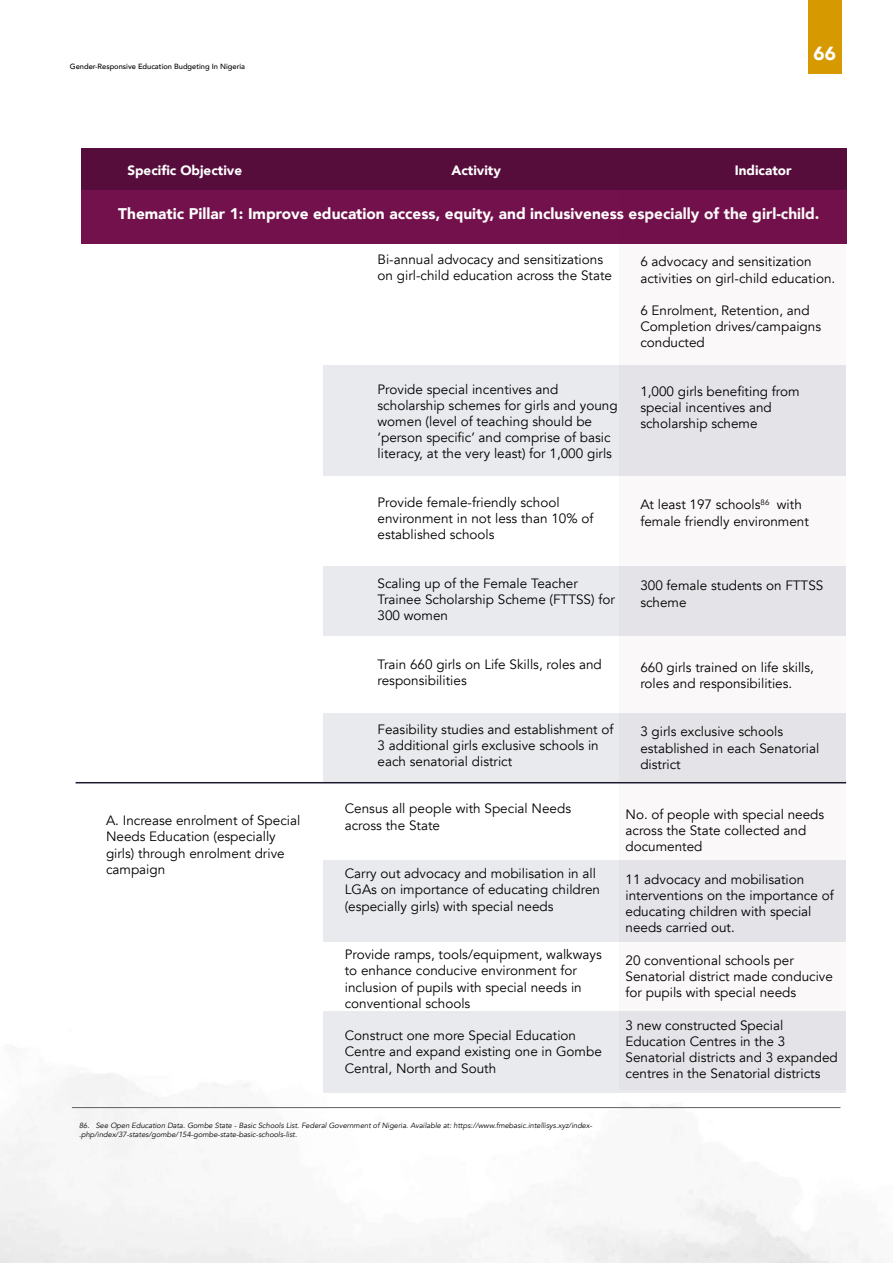
<style>
.page{position:relative;width:893px;height:1263px;background:#fff}
.page>*{position:absolute;margin:0;border:0;box-sizing:border-box;transform-origin:0 0}
.t1{font:900 18.9px "Avenir";color:#fff}
.t2{font:900 15.45px "Avenir";color:#fff}
.t3{font:13.5px/16.2px "Avenir";color:#000}
.t4{font:900 13.5px "Avenir";color:#fff}
.t5{font:italic 7.5px/9px "Avenir";color:#000}
.t6{font:500 7.5px "Avenir";color:#000}
</style>
<div class="page">
<hr style="left:72px;top:1107px;width:768px;height:1px;background:#606060">
<div style="left:808px;top:0;width:33px;height:74px;background:#d69900"></div>
<div style="left:323px;top:365px;width:523px;height:110px;background:#e8eaed"></div>
<div style="left:323px;top:567px;width:523px;height:69px;background:#e8eaed"></div>
<div style="left:323px;top:713px;width:523px;height:70px;background:#e8eaed"></div>
<div style="left:323px;top:860px;width:523px;height:81px;background:#e8eaed"></div>
<div style="left:323px;top:1011px;width:523px;height:82px;background:#e8eaed"></div>
<div style="left:81px;top:148px;width:766px;height:53px;background:#560d3c"></div>
<div style="left:81px;top:190px;width:766px;height:54px;background:#72114b"></div>
<svg style="left:619px;top:475px;width:227px;height:536px"></svg>
<hr style="left:76px;top:782px;width:770px;height:1px;background:#1f1930">
<p class="t6" style="left:70px;top:59px;width:177px">Gender-Responsive Education Budgeting In Nigeria</p>
<h1 class="t1" style="left:814px;top:37px;width:24px">66</h1>
<p class="t4" style="left:127px;top:159px;width:116px">Specific Objective</p>
<p class="t4" style="left:451px;top:159px;width:51px">Activity</p>
<p class="t4" style="left:735px;top:159px;width:58px">Indicator</p>
<p class="t2" style="left:118px;top:201px;width:703px">Thematic Pillar 1: Improve education access, equity, and inclusiveness especially of the girl-child.</p>
<p class="t3" style="left:106px;top:812px;width:196px">A. Increase enrolment of Special<br>Needs Education (especially girls) through enrolment drive campaign</p>
<p class="t3" style="left:378px;top:251px;width:236px">Bi-annual advocacy and sensitizations on girl-child education across the State</p>
<p class="t3" style="left:378px;top:381px;width:242px">Provide special incentives and scholarship schemes for girls and young women (level of teaching should be ‘person specific’ and comprise of basic literacy, at the very least) for 1,000 girls</p>
<p class="t3" style="left:378px;top:494px;width:217px">Provide female-friendly school environment in not less than 10% of established schools</p>
<p class="t3" style="left:378px;top:575px;width:239px">Scaling up of the Female Teacher<br>Trainee Scholarship Scheme (FTTSS) for<br>300 women</p>
<p class="t3" style="left:378px;top:656px;width:226px">Train 660 girls on Life Skills, roles and responsibilities</p>
<p class="t3" style="left:378px;top:721px;width:237px">Feasibility studies and establishment of<br>3 additional girls exclusive schools in each senatorial district</p>
<p class="t3" style="left:640px;top:254px;width:196px">6 advocacy and sensitization activities on girl-child education.</p>
<p class="t3" style="left:640px;top:303px;width:182px">6 Enrolment, Retention, and<br>Completion drives/campaigns conducted</p>
<p class="t3" style="left:640px;top:384px;width:161px">1,000 girls benefiting from special incentives and scholarship scheme</p>
<p class="t3" style="left:640px;top:497px;width:170px">At least 197 schools<sup>86</sup> with female friendly environment</p>
<p class="t3" style="left:640px;top:578px;width:185px">300 female students on FTTSS scheme</p>
<p class="t3" style="left:640px;top:659px;width:175px">660 girls trained on life skills, roles and responsibilities.</p>
<p class="t3" style="left:640px;top:724px;width:180px">3 girls exclusive schools established in each Senatorial district</p>
<p class="t3" style="left:345px;top:801px;width:228px">Census all people with Special Needs across the State</p>
<p class="t3" style="left:345px;top:865px;width:257px">Carry out advocacy and mobilisation in all<br>LGAs on importance of educating children (especially girls) with special needs</p>
<p class="t3" style="left:345px;top:946px;width:258px">Provide ramps, tools/equipment, walkways to enhance conducive environment for inclusion of pupils with special needs in conventional schools</p>
<p class="t3" style="left:345px;top:1027px;width:259px">Construct one more Special Education<br>Centre and expand existing one in Gombe<br>Central, North and South</p>
<p class="t3" style="left:625px;top:806px;width:200px">No. of people with special needs across the State collected and documented</p>
<p class="t3" style="left:625px;top:871px;width:210px">11 advocacy and mobilisation interventions on the importance of educating children with special needs carried out.</p>
<p class="t3" style="left:625px;top:952px;width:209px">20 conventional schools per<br>Senatorial district made conducive for pupils with special needs</p>
<p class="t3" style="left:625px;top:1017px;width:214px">3 new constructed Special<br>Education Centres in the 3<br>Senatorial districts and 3 expanded centres in the Senatorial districts</p>
<p class="t5" style="left:79px;top:1121px;width:515px">86. See Open Education Data. Gombe State - Basic Schools List. Federal Government of Nigeria. Available at: https://www.fmebasic.intellisys.xyz/index-.php/index/37-states/gombe/154-gombe-state-basic-schools-list.</p>
</div>
